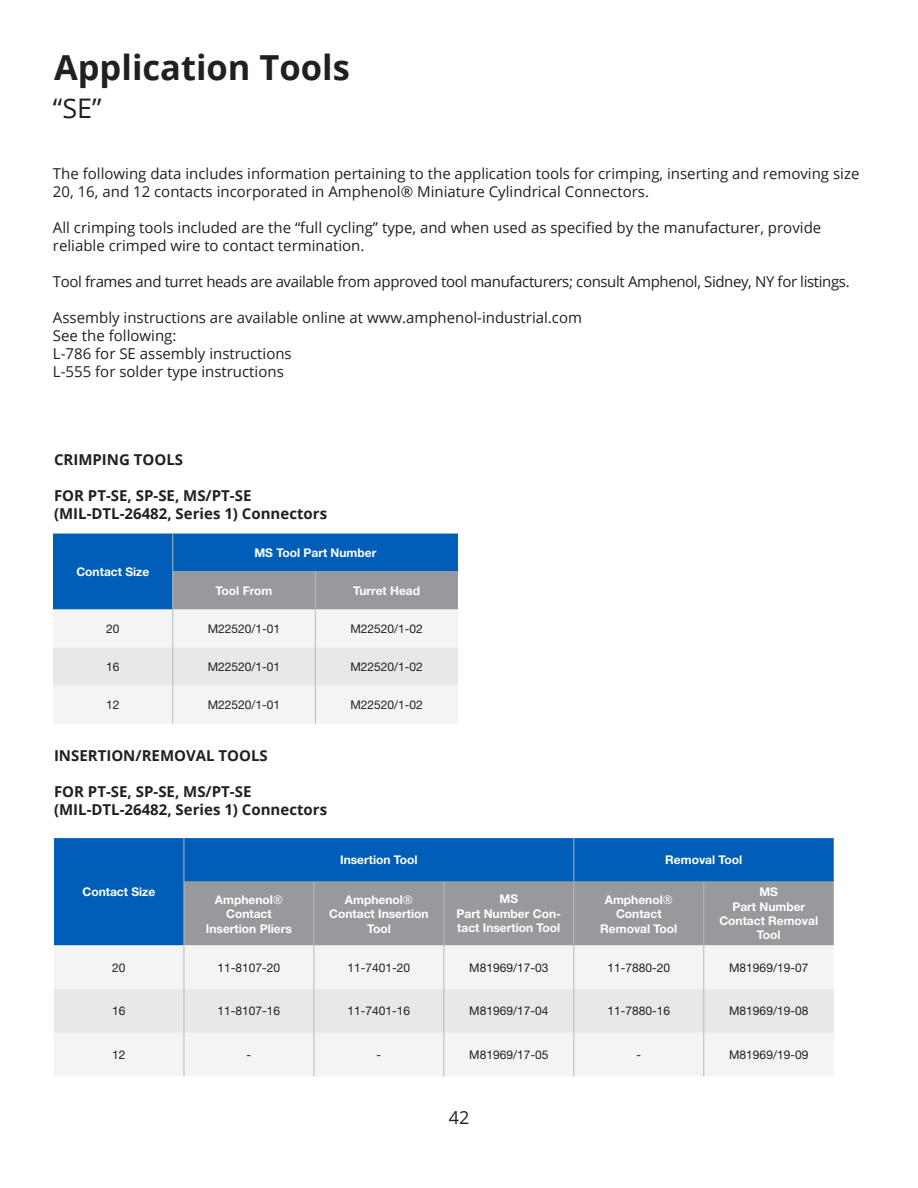
<style>
.page{position:relative;width:918px;height:1188px;background:#fff}
.page>*{position:absolute;margin:0;border:0;box-sizing:border-box;transform-origin:0 0}
.t1{font:700 34.5px "Open Sans";color:#231f20}
.t2{font:27px "Open Sans";color:#231f20}
.t3{font:18px "Open Sans";color:#231f20}
.t4{font:15px/18px "Open Sans";color:#231f20}
.t5{font:700 15px/18px "Open Sans";color:#231f20}
.t6{font:15px "Open Sans";letter-spacing:-.025em;color:#231f20}
.t7{font:700 12px/14.4px "Helvetica Neue LT Std";color:#fff;text-align:center}
.t8{font:12px "Helvetica Neue LT Std";color:#231f20}
.s1{font-family:"Open Sans";font-weight:400}
</style>
<div class="page">
<svg style="left:53px;top:534px;width:405px;height:76px;background:#3774ae"></svg>
<div style="left:53px;top:610px;width:405px;height:114px;background:#f4f4f4"></div>
<div style="left:53px;top:648px;width:405px;height:38px;background:#e9e7e8"></div>
<hr style="left:173px;top:534px;width:1px;height:38px;background:#b7b8b9">
<hr style="left:173px;top:572px;width:1px;height:38px;background:#b7b8b9">
<hr style="left:315px;top:572px;width:1px;height:38px;background:#b7b8b9">
<hr style="left:173px;top:610px;width:1px;height:38px;background:#b7b8b9">
<hr style="left:315px;top:610px;width:1px;height:38px;background:#b7b8b9">
<hr style="left:173px;top:648px;width:1px;height:38px;background:#b7b8b9">
<hr style="left:315px;top:648px;width:1px;height:38px;background:#b7b8b9">
<hr style="left:173px;top:686px;width:1px;height:38px;background:#b7b8b9">
<hr style="left:315px;top:686px;width:1px;height:38px;background:#b7b8b9">
<div style="left:54px;top:838px;width:780px;height:107px;background:#005eb8"></div>
<div style="left:185px;top:882px;width:649px;height:63px;background:#97999c"></div>
<div style="left:54px;top:945px;width:780px;height:131px;background:#f4f4f4"></div>
<div style="left:54px;top:989px;width:780px;height:44px;background:#e9e7e8"></div>
<hr style="left:184px;top:838px;width:1px;height:44px;background:#b7b8b9">
<hr style="left:574px;top:838px;width:1px;height:44px;background:#b7b8b9">
<hr style="left:184px;top:882px;width:1px;height:63px;background:#b7b8b9">
<hr style="left:314px;top:882px;width:1px;height:63px;background:#b7b8b9">
<hr style="left:444px;top:882px;width:1px;height:63px;background:#b7b8b9">
<hr style="left:574px;top:882px;width:1px;height:63px;background:#b7b8b9">
<hr style="left:704px;top:882px;width:1px;height:63px;background:#b7b8b9">
<hr style="left:184px;top:945px;width:1px;height:44px;background:#b7b8b9">
<hr style="left:314px;top:945px;width:1px;height:44px;background:#b7b8b9">
<hr style="left:444px;top:945px;width:1px;height:44px;background:#b7b8b9">
<hr style="left:574px;top:945px;width:1px;height:44px;background:#b7b8b9">
<hr style="left:704px;top:945px;width:1px;height:44px;background:#b7b8b9">
<hr style="left:184px;top:989px;width:1px;height:44px;background:#b7b8b9">
<hr style="left:314px;top:989px;width:1px;height:44px;background:#b7b8b9">
<hr style="left:444px;top:989px;width:1px;height:44px;background:#b7b8b9">
<hr style="left:574px;top:989px;width:1px;height:44px;background:#b7b8b9">
<hr style="left:704px;top:989px;width:1px;height:44px;background:#b7b8b9">
<hr style="left:184px;top:1033px;width:1px;height:43px;background:#b7b8b9">
<hr style="left:314px;top:1033px;width:1px;height:43px;background:#b7b8b9">
<hr style="left:444px;top:1033px;width:1px;height:43px;background:#b7b8b9">
<hr style="left:574px;top:1033px;width:1px;height:43px;background:#b7b8b9">
<hr style="left:704px;top:1033px;width:1px;height:43px;background:#b7b8b9">
<h1 class="t1" style="left:54px;top:44px;width:297px">Application Tools</h1>
<h2 class="t2" style="left:53px;top:90px;width:50px">“SE”</h2>
<p class="t4" style="left:53px;top:164px;width:808px">The following data includes information pertaining to the application tools for crimping, inserting and removing size<br>20, 16, and 12 contacts incorporated in Amphenol® Miniature Cylindrical Connectors.</p>
<p class="t4" style="left:53px;top:218px;width:770px">All crimping tools included are the “full cycling” type, and when used as specified by the manufacturer, provide reliable crimped wire to contact termination.</p>
<p class="t6" style="left:53px;top:271px;width:798px">Tool frames and turret heads are available from approved tool manufacturers; consult Amphenol, Sidney, NY for listings.</p>
<p class="t4" style="left:53px;top:308px;width:531px">Assembly instructions are available online at www.amphenol-industrial.com See the following:<br>L-786 for SE assembly instructions<br>L-555 for solder type instructions</p>
<p class="t5" style="left:54px;top:450px;width:131px">CRIMPING TOOLS</p>
<p class="t5" style="left:54px;top:486px;width:275px">FOR PT-SE, SP-SE, MS/PT-SE (MIL-DTL-26482, Series 1) Connectors</p>
<p class="t7" style="left:76px;top:564px;width:74px">Contact Size</p>
<p class="t7" style="left:254px;top:545px;width:123px">MS Tool Part Number</p>
<p class="t7" style="left:216px;top:583px;width:58px">Tool From</p>
<p class="t7" style="left:353px;top:583px;width:68px">Turret Head</p>
<p class="t8" style="left:106px;top:621px;width:15px">20</p>
<p class="t8" style="left:208px;top:621px;width:74px">M22520/1-01</p>
<p class="t8" style="left:350px;top:621px;width:74px">M22520/1-02</p>
<p class="t8" style="left:106px;top:659px;width:15px">16</p>
<p class="t8" style="left:208px;top:659px;width:74px">M22520/1-01</p>
<p class="t8" style="left:350px;top:659px;width:74px">M22520/1-02</p>
<p class="t8" style="left:106px;top:697px;width:15px">12</p>
<p class="t8" style="left:208px;top:697px;width:74px">M22520/1-01</p>
<p class="t8" style="left:350px;top:697px;width:74px">M22520/1-02</p>
<p class="t5" style="left:54px;top:746px;width:215px">INSERTION/REMOVAL TOOLS</p>
<p class="t5" style="left:54px;top:782px;width:275px">FOR PT-SE, SP-SE, MS/PT-SE (MIL-DTL-26482, Series 1) Connectors</p>
<p class="t7" style="left:340px;top:852px;width:79px">Insertion Tool</p>
<p class="t7" style="left:665px;top:852px;width:79px">Removal Tool</p>
<p class="t7" style="left:83px;top:884px;width:74px">Contact Size</p>
<p class="t7" style="left:206px;top:892px;width:87px">Amphenol<span class="s1">®<br></span>Contact<br>Insertion Pliers</p>
<p class="t7" style="left:329px;top:892px;width:101px">Amphenol<span class="s1">®<br></span>Contact Insertion<br>Tool</p>
<p class="t7" style="left:457px;top:892px;width:106px">MS<br>Part Number Con&shy;tact Insertion Tool</p>
<p class="t7" style="left:600px;top:892px;width:79px">Amphenol<span class="s1">®<br></span>Contact<br>Removal Tool</p>
<p class="t7" style="left:719px;top:885px;width:100px">MS<br>Part Number<br>Contact Removal<br>Tool</p>
<p class="t8" style="left:112px;top:960px;width:15px">20</p>
<p class="t8" style="left:218px;top:960px;width:64px">11-8107-20</p>
<p class="t8" style="left:348px;top:960px;width:64px">11-7401-20</p>
<p class="t8" style="left:469px;top:960px;width:81px">M81969/17-03</p>
<p class="t8" style="left:607px;top:960px;width:64px">11-7880-20</p>
<p class="t8" style="left:729px;top:960px;width:81px">M81969/19-07</p>
<p class="t8" style="left:112px;top:1004px;width:15px">16</p>
<p class="t8" style="left:218px;top:1004px;width:64px">11-8107-16</p>
<p class="t8" style="left:348px;top:1004px;width:64px">11-7401-16</p>
<p class="t8" style="left:469px;top:1004px;width:81px">M81969/17-04</p>
<p class="t8" style="left:607px;top:1004px;width:64px">11-7880-16</p>
<p class="t8" style="left:729px;top:1004px;width:81px">M81969/19-08</p>
<p class="t8" style="left:112px;top:1047px;width:15px">12</p>
<p class="t8" style="left:247px;top:1047px;width:6px">-</p>
<p class="t8" style="left:377px;top:1047px;width:6px">-</p>
<p class="t8" style="left:469px;top:1047px;width:81px">M81969/17-05</p>
<p class="t8" style="left:636px;top:1047px;width:6px">-</p>
<p class="t8" style="left:729px;top:1047px;width:81px">M81969/19-09</p>
<p class="t3" style="left:449px;top:1105px;width:22px">42</p>
</div>
